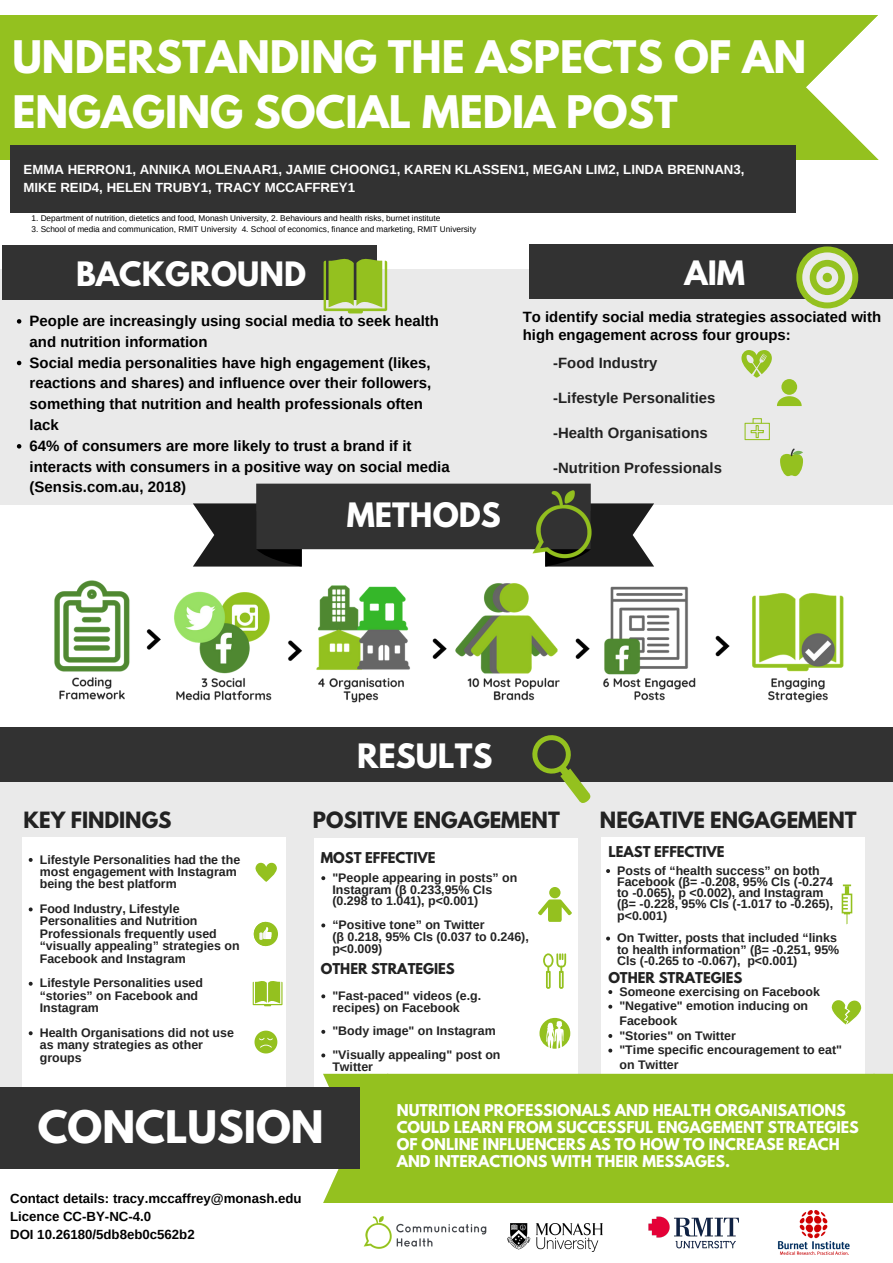
<style>
.page{position:relative;width:893px;height:1263px;background:#fff}
.page>*{position:absolute;margin:0;border:0;box-sizing:border-box;transform-origin:0 0}
.t1{font:700 39.75px/55.1px "League Spartan";color:#fff}
.t2{font:700 29.78px "League Spartan";color:#fff}
.t3{font:700 19.88px "League Spartan";color:#222}
.t4{font:700 15px/20.9px "Arimo";color:#000}
.t5{font:700 14.92px "Arimo";color:#222}
.t6{font:700 14.92px/18px "Arimo";color:#000}
.t7{font:700 14.4px/16.9px "League Spartan";color:#fff}
.t8{font:700 13.27px/18px "Arimo";color:#fff}
.t9{font:700 13.27px/18px "Arimo";color:#000}
.t10{font:700 13.27px "League Spartan";color:#222}
.t11{font:700 12.45px/12.4px "Arimo";color:#222}
.t12{font:8.25px "Arimo";color:#000}
</style>
<div class="page">
<div style="left:0;top:16px;width:893px;height:144px;background:#94c11f"></div>
<div style="left:10px;top:145px;width:786px;height:68px;background:#323232"></div>
<img style="left:54px;top:549px;width:790px;height:154px">
<div style="left:0;top:270px;width:893px;height:235px;background:#eaeaea"></div>
<div style="left:529px;top:245px;width:364px;height:54px;background:#323232"></div>
<div style="left:796px;top:246px;width:62px;height:62px;background:#94c11f;border-radius:50%"></div>
<div style="left:802px;top:252px;width:50px;height:50px;background:#eaeaea;border-radius:50%"></div>
<div style="left:810px;top:260px;width:35px;height:35px;background:#94c11f;border-radius:50%"></div>
<div style="left:816px;top:266px;width:22px;height:22px;background:#eaeaea;border-radius:50%"></div>
<div style="left:823px;top:273px;width:9px;height:9px;background:#94c11f;border-radius:50%"></div>
<svg style="left:17px;top:319px;width:4px;height:5px"></svg>
<svg style="left:17px;top:361px;width:4px;height:4px"></svg>
<svg style="left:17px;top:444px;width:4px;height:5px"></svg>
<svg style="left:193px;top:503px;width:109px;height:63px;background:#3a3a3a"></svg>
<svg style="left:545px;top:503px;width:109px;height:63px;background:#404040"></svg>
<div style="left:256px;top:484px;width:335px;height:65px;background:#323232"></div>
<img style="left:364px;top:1217px;width:123px;height:32px">
<img style="left:507px;top:1223px;width:95px;height:28px">
<img style="left:649px;top:1216px;width:90px;height:33px">
<img style="left:770px;top:1202px;width:88px;height:53px">
<svg style="left:806px;top:15px;width:87px;height:145px"></svg>
<div style="left:2px;top:245px;width:374px;height:54px;background:#323232"></div>
<img style="left:531px;top:490px;width:62px;height:68px">
<div style="left:0;top:768px;width:893px;height:375px;background:#eaeaea"></div>
<div style="left:601px;top:837px;width:263px;height:240px;background:#fff"></div>
<div style="left:315px;top:838px;width:263px;height:287px;background:#fff"></div>
<div style="left:875px;top:1074px;width:18px;height:128px;background:#94c11f"></div>
<div style="left:388px;top:1074px;width:487px;height:128px;background:#94c11f"></div>
<div style="left:387px;top:1091px;width:488px;height:94px;background:#94c11f"></div>
<div style="left:323px;top:1074px;width:65px;height:128px;background:#94c11f"></div>
<div style="left:23px;top:837px;width:263px;height:252px;background:#fff"></div>
<div style="left:0;top:1087px;width:360px;height:81px;background:#323232"></div>
<div style="left:0;top:727px;width:893px;height:54px;background:#323232"></div>
<svg style="left:530px;top:735px;width:63px;height:68px"></svg>
<svg style="left:324px;top:259px;width:63px;height:54px"></svg>
<svg style="left:29px;top:858px;width:4px;height:4px"></svg>
<svg style="left:29px;top:907px;width:4px;height:4px"></svg>
<svg style="left:29px;top:982px;width:4px;height:4px"></svg>
<svg style="left:29px;top:1031px;width:4px;height:4px"></svg>
<svg style="left:321px;top:876px;width:4px;height:4px"></svg>
<svg style="left:321px;top:923px;width:4px;height:4px"></svg>
<svg style="left:321px;top:994px;width:4px;height:4px"></svg>
<svg style="left:321px;top:1030px;width:4px;height:4px"></svg>
<svg style="left:321px;top:1053px;width:4px;height:4px"></svg>
<svg style="left:606px;top:869px;width:4px;height:4px"></svg>
<svg style="left:606px;top:936px;width:4px;height:4px"></svg>
<svg style="left:608px;top:990px;width:4px;height:4px"></svg>
<svg style="left:608px;top:1005px;width:4px;height:4px"></svg>
<svg style="left:608px;top:1034px;width:4px;height:4px"></svg>
<svg style="left:608px;top:1048px;width:4px;height:4px"></svg>
<svg style="left:255px;top:863px;width:22px;height:19px"></svg>
<div style="left:254px;top:922px;width:24px;height:24px;background:#94c11f;border-radius:50%"></div>
<svg style="left:254px;top:922px;width:18px;height:24px"></svg>
<svg style="left:254px;top:1031px;width:23px;height:22px"></svg>
<svg style="left:253px;top:981px;width:29px;height:25px"></svg>
<div style="left:549px;top:887px;width:11px;height:11px;background:#94c11f;border-radius:50%"></div>
<svg style="left:538px;top:899px;width:34px;height:23px"></svg>
<svg style="left:543px;top:953px;width:23px;height:36px"></svg>
<svg style="left:539px;top:1018px;width:31px;height:31px"></svg>
<svg style="left:831px;top:1000px;width:31px;height:24px"></svg>
<svg style="left:842px;top:884px;width:10px;height:40px"></svg>
<svg style="left:741px;top:350px;width:31px;height:28px"></svg>
<svg style="left:777px;top:396px;width:25px;height:10px"></svg>
<div style="left:781px;top:379px;width:16px;height:16px;background:#94c11f;border-radius:50%"></div>
<svg style="left:744px;top:418px;width:26px;height:22px"></svg>
<svg style="left:780px;top:449px;width:23px;height:27px"></svg>
<h1 class="t1" style="left:12px;top:35px;width:795px">UNDERSTANDING THE ASPECTS OF AN<br>ENGAGING SOCIAL MEDIA POST</h1>
<p class="t8" style="left:24px;top:160px;width:722px">EMMA HERRON1, ANNIKA MOLENAAR1, JAMIE CHOONG1, KAREN KLASSEN1, MEGAN LIM2, LINDA BRENNAN3,<br>MIKE REID4, HELEN TRUBY1, TRACY MCCAFFREY1</p>
<p class="t12" style="left:32px;top:213px;width:410px">1. Department of nutrition, dietetics and food, Monash University, 2. Behaviours and health risks, burnet institute</p>
<p class="t12" style="left:32px;top:224px;width:446px">3. School of media and communication, RMIT University 4. School of economics, finance and marketing, RMIT University</p>
<h2 class="t2" style="left:76px;top:260px;width:231px">BACKGROUND</h2>
<p class="t4" style="left:30px;top:310px;width:422px">People are increasingly using social media to seek health and nutrition information<br>Social media personalities have high engagement (likes, reactions and shares) and influence over their followers, something that nutrition and health professionals often lack<br>64% of consumers are more likely to trust a brand if it interacts with consumers in a positive way on social media (Sensis.com.au, 2018)</p>
<h2 class="t2" style="left:347px;top:500px;width:156px">METHODS</h2>
<h2 class="t2" style="left:684px;top:259px;width:62px">AIM</h2>
<p class="t6" style="left:523px;top:307px;width:360px">To identify social media strategies associated with high engagement across four groups:</p>
<p class="t5" style="left:553px;top:354px;width:106px">-Food Industry</p>
<p class="t5" style="left:553px;top:389px;width:164px">-Lifestyle Personalities</p>
<p class="t5" style="left:553px;top:424px;width:156px">-Health Organisations</p>
<p class="t5" style="left:553px;top:459px;width:170px">-Nutrition Professionals</p>
<h2 class="t2" style="left:357px;top:741px;width:137px">RESULTS</h2>
<h3 class="t3" style="left:24px;top:810px;width:149px">KEY FINDINGS</h3>
<h3 class="t3" style="left:313px;top:810px;width:248px">POSITIVE ENGAGEMENT</h3>
<h3 class="t3" style="left:600px;top:810px;width:258px">NEGATIVE ENGAGEMENT</h3>
<p class="t11" style="left:40px;top:853px;width:202px">Lifestyle Personalities had the the most engagement with Instagram being the best platform</p>
<p class="t11" style="left:40px;top:902px;width:201px">Food Industry, Lifestyle<br>Personalities and Nutrition<br>Professionals frequently used “visually appealing” strategies on<br>Facebook and Instagram</p>
<p class="t11" style="left:40px;top:977px;width:165px">Lifestyle Personalities used “stories” on Facebook and<br>Instagram</p>
<p class="t11" style="left:40px;top:1026px;width:196px">Health Organisations did not use as many strategies as other groups</p>
<p class="t10" style="left:608px;top:845px;width:118px">LEAST EFFECTIVE</p>
<p class="t10" style="left:321px;top:851px;width:116px">MOST EFFECTIVE</p>
<p class="t11" style="left:617px;top:865px;width:218px;line-height:11.2px">Posts of “health success” on both<br>Facebook (β= -0.208, 95% Cls (-0.274 to -0.065), p &lt;0.002), and Instagram (β= -0.228, 95% Cls (-1.017 to -0.265), p&lt;0.001)</p>
<p class="t11" style="left:617px;top:932px;width:224px;line-height:11.2px">On Twitter, posts that included “links to health information” (β= -0.251, 95%<br>Cls (-0.265 to -0.067), p&lt;0.001)</p>
<p class="t11" style="left:619px;top:984px;width:224px;line-height:14.6px">Someone exercising on Facebook "Negative" emotion inducing on<br>Facebook<br>"Stories" on Twitter<br>"Time specific encouragement to eat" on Twitter</p>
<p class="t11" style="left:332px;top:871px;width:186px;line-height:11.9px">"People appearing in posts” on<br>Instagram (β 0.233,95% CIs (0.298 to 1.041), p&lt;0.001)</p>
<p class="t11" style="left:332px;top:919px;width:198px;line-height:11.9px">“Positive tone” on Twitter<br>(β 0.218, 95% Cls (0.037 to 0.246), p&lt;0.009)</p>
<p class="t11" style="left:332px;top:990px;width:150px;line-height:11.9px">"Fast-paced" videos (e.g. recipes) on Facebook</p>
<p class="t11" style="left:332px;top:1019px;width:170px;line-height:23.6px">"Body image" on Instagram "Visually appealing" post on</p>
<p class="t11" style="left:332px;top:1060px;width:42px">Twitter</p>
<p class="t10" style="left:321px;top:962px;width:136px">OTHER STRATEGIES</p>
<p class="t10" style="left:608px;top:971px;width:136px">OTHER STRATEGIES</p>
<h1 class="t1" style="left:38px;top:1104px;width:287px">CONCLUSION</h1>
<p class="t9" style="left:10px;top:1190px;width:293px">Contact details: tracy.mccaffrey@monash.edu<br>Licence CC-BY-NC-4.0<br>DOI 10.26180/5db8eb0c562b2</p>
<p class="t7" style="left:397px;top:1104px;width:464px">NUTRITION PROFESSIONALS AND HEALTH ORGANISATIONS COULD LEARN FROM SUCCESSFUL ENGAGEMENT STRATEGIES OF ONLINE INFLUENCERS AS TO HOW TO INCREASE REACH AND INTERACTIONS WITH THEIR MESSAGES.</p>
</div>
